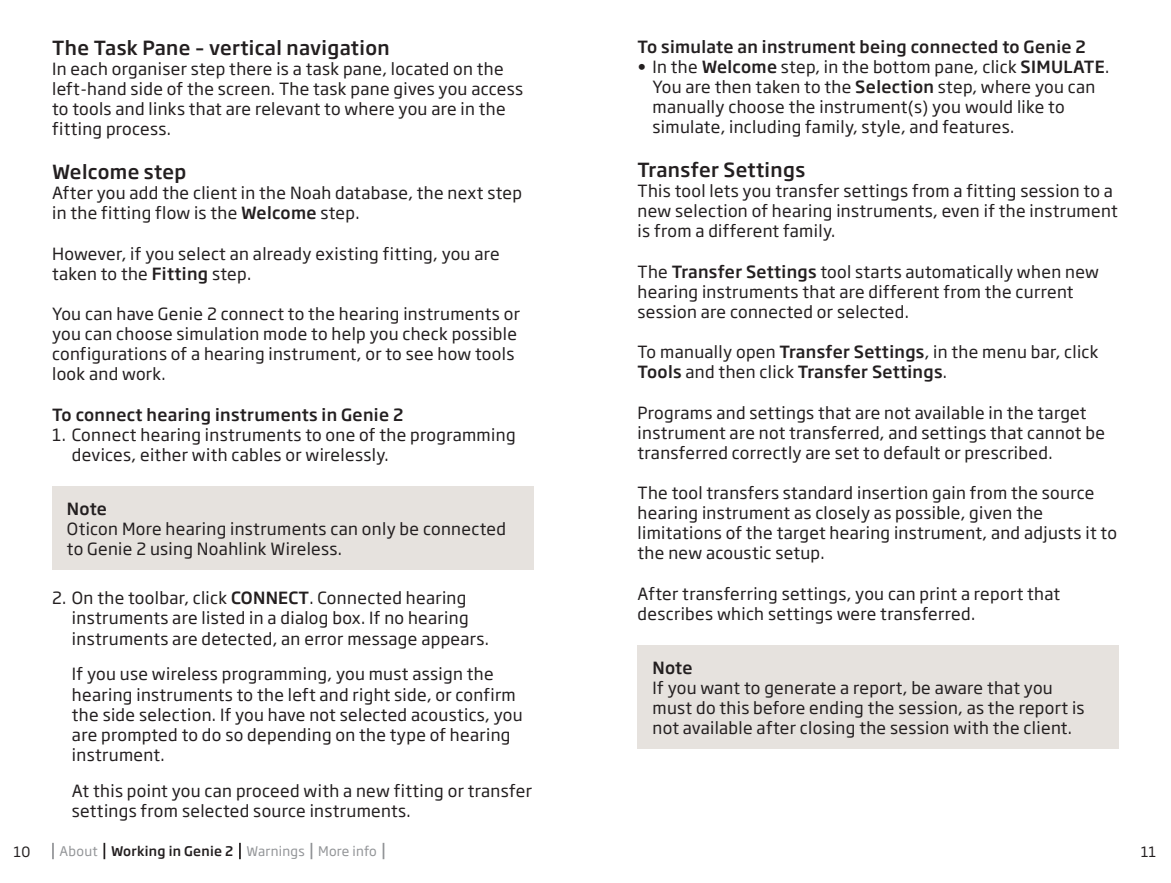
<style>
.page{position:relative;width:1171px;height:883px;background:#fff}
.page>*{position:absolute;margin:0;border:0;box-sizing:border-box;transform-origin:0 0}
.t1{font:500 19.25px "Soho Gothic Pro";letter-spacing:.02em;color:#231f20}
.t2{font:16.62px/20.1px "Soho Gothic Pro";letter-spacing:.02em;color:#231f20}
.t3{font:500 16.62px "Soho Gothic Pro";letter-spacing:.02em;color:#231f20}
.t4{font:14px "Soho Gothic Pro";color:#231f20}
.t5{font:500 13.12px "Soho Gothic Pro";letter-spacing:.02em;color:#231f20}
.t6{font:13.12px "Soho Gothic Pro";letter-spacing:.01em;color:#939598}
.s1{font-weight:500}
.s2{font-weight:400;color:#939598}
</style>
<div class="page">
<svg style="left:52px;top:843px;width:2px;height:16px"></svg>
<svg style="left:103px;top:843px;width:2px;height:16px"></svg>
<svg style="left:239px;top:843px;width:2px;height:16px"></svg>
<svg style="left:311px;top:843px;width:1px;height:16px"></svg>
<svg style="left:383px;top:843px;width:1px;height:16px"></svg>
<div style="left:52px;top:487px;width:481px;height:83px;background:#e6e2de"></div>
<div style="left:637px;top:646px;width:482px;height:103px;background:#e6e2de"></div>
<p class="t1" style="left:52px;top:33px;width:339px">The Task Pane – vertical navigation</p>
<p class="t2" style="left:52px;top:58px;width:472px">In each organiser step there is a task pane, located on the left-hand side of the screen. The task pane gives you access to tools and links that are relevant to where you are in the fitting process.</p>
<p class="t1" style="left:52px;top:157px;width:136px">Welcome step</p>
<p class="t2" style="left:52px;top:182px;width:471px">After you add the client in the Noah database, the next step in the fitting flow is the <span class="s1">Welcome</span> step.</p>
<p class="t2" style="left:52px;top:242px;width:449px">However, if you select an already existing fitting, you are taken to the <span class="s1">Fitting</span> step.</p>
<p class="t2" style="left:52px;top:303px;width:469px">You can have Genie 2 connect to the hearing instruments or you can choose simulation mode to help you check possible configurations of a hearing instrument, or to see how tools look and work.</p>
<p class="t3" style="left:52px;top:401px;width:353px">To connect hearing instruments in Genie 2</p>
<p class="t2" style="left:72px;top:424px;width:445px;text-indent:-20px">1. Connect hearing instruments to one of the programming devices, either with cables or wirelessly.</p>
<p class="t3" style="left:67px;top:495px;width:42px">Note</p>
<p class="t2" style="left:67px;top:518px;width:441px">Oticon More hearing instruments can only be connected to Genie 2 using Noahlink Wireless.</p>
<p class="t2" style="left:72px;top:587px;width:419px;text-indent:-20px">2. On the toolbar, click <span class="s1">CONNECT</span>. Connected hearing instruments are listed in a dialog box. If no hearing instruments are detected, an error message appears.</p>
<p class="t2" style="left:72px;top:663px;width:452px">If you use wireless programming, you must assign the hearing instruments to the left and right side, or confirm the side selection. If you have not selected acoustics, you are prompted to do so depending on the type of hearing instrument.</p>
<p class="t2" style="left:72px;top:780px;width:461px">At this point you can proceed with a new fitting or transfer settings from selected source instruments.</p>
<p class="t3" style="left:637px;top:34px;width:450px">To simulate an instrument being connected to Genie 2</p>
<p class="t2" style="left:652px;top:56px;width:458px;text-indent:-15px">• In the <span class="s1">Welcome</span> step, in the bottom pane, click <span class="s1">SIMULATE</span>.<br>You are then taken to the <span class="s1">Selection</span> step, where you can manually choose the instrument(s) you would like to simulate, including family, style, and features.</p>
<p class="t1" style="left:637px;top:155px;width:169px">Transfer Settings</p>
<p class="t2" style="left:637px;top:180px;width:482px">This tool lets you transfer settings from a fitting session to a new selection of hearing instruments, even if the instrument is from a different family.</p>
<p class="t2" style="left:637px;top:261px;width:463px">The <span class="s1">Transfer Settings</span> tool starts automatically when new hearing instruments that are different from the current session are connected or selected.</p>
<p class="t2" style="left:637px;top:341px;width:462px">To manually open <span class="s1">Transfer Settings</span>, in the menu bar, click<br><span class="s1">Tools</span> and then click <span class="s1">Transfer Settings</span>.</p>
<p class="t2" style="left:637px;top:401px;width:469px">Programs and settings that are not available in the target instrument are not transferred, and settings that cannot be transferred correctly are set to default or prescribed.</p>
<p class="t2" style="left:637px;top:482px;width:481px">The tool transfers standard insertion gain from the source hearing instrument as closely as possible, given the limitations of the target hearing instrument, and adjusts it to the new acoustic setup.</p>
<p class="t2" style="left:637px;top:583px;width:424px">After transferring settings, you can print a report that describes which settings were transferred.</p>
<p class="t3" style="left:652px;top:654px;width:42px">Note</p>
<p class="t2" style="left:652px;top:677px;width:434px">If you want to generate a report, be aware that you must do this before ending the session, as the report is not available after closing the session with the client.</p>
<p class="t4" style="left:14px;top:841px;width:18px">10</p>
<p class="t6" style="left:318px;top:841px;width:60px">More info</p>
<p class="t4" style="left:1140px;top:841px;width:17px">11</p>
<p class="t5" style="left:60px;top:841px;width:247px"><span class="s2">About</span> Working in Genie 2 <span class="s2">Warnings</span></p>
</div>
